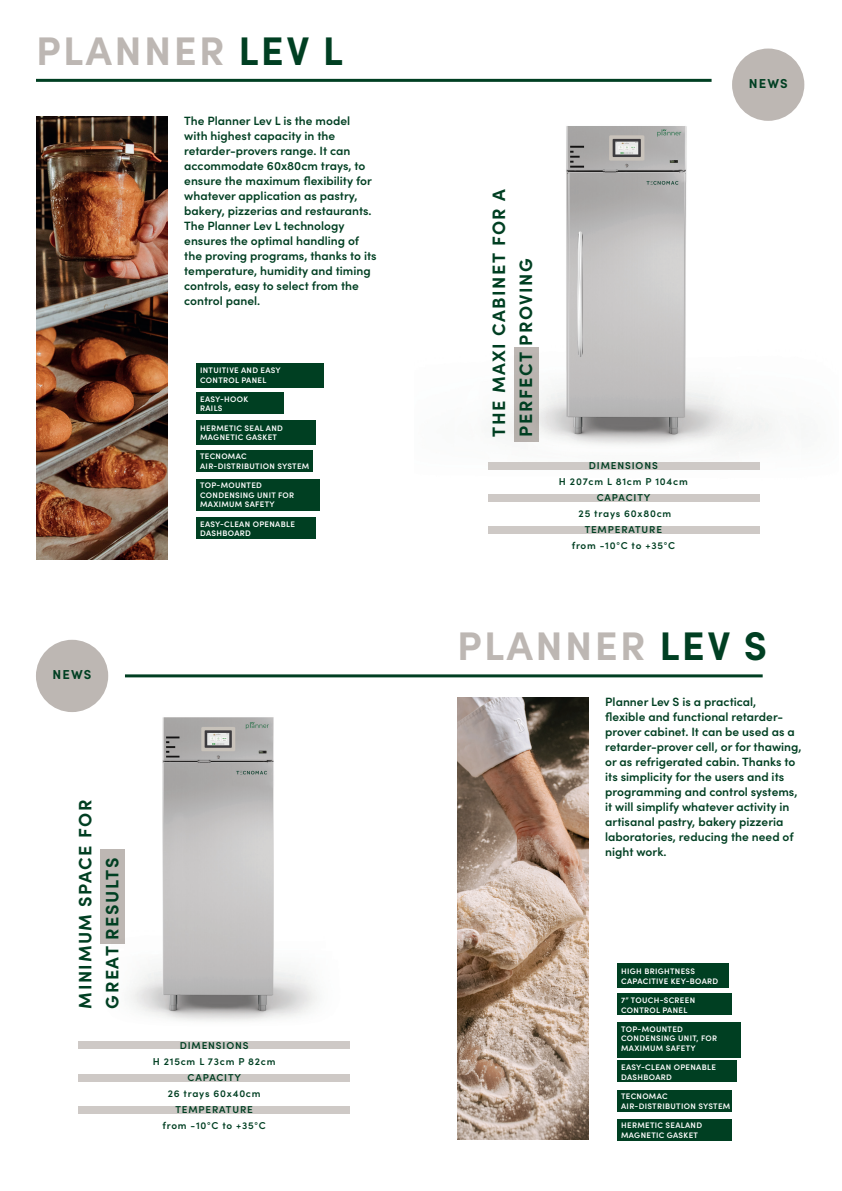
<style>
.page{position:relative;width:842px;height:1191px;background:#fff}
.page>*{position:absolute;margin:0;border:0;box-sizing:border-box;transform-origin:0 0}
.t1{font:700 40px "Sofia Pro";letter-spacing:.06em;color:#bdb7b3}
.t2{font:700 18px "Sofia Pro";letter-spacing:.085em;color:#003f22}
.t3{font:700 13px "Sofia Pro";letter-spacing:.085em;color:#003f22}
.t4{font:600 12px/15px "Sofia Pro";color:#003f22}
.t5{font:600 10px "Sofia Pro";letter-spacing:.075em;color:#003f22}
.t6{font:600 8px "Sofia Pro";letter-spacing:.04em;color:#fff}
.s1{color:#003f22}
</style>
<div class="page">
<img style="left:488px;top:83px;width:317px;height:387px">
<div style="left:488px;top:494px;width:271px;height:8px;background:#cec9c6"></div>
<div style="left:488px;top:462px;width:271px;height:7px;background:#cec9c6"></div>
<div style="left:488px;top:526px;width:271px;height:8px;background:#cec9c6"></div>
<hr style="left:125px;top:674px;width:638px;height:3px;background:#003f22">
<hr style="left:36px;top:79px;width:675px;height:3px;background:#003f22">
<img style="left:36px;top:673px;width:385px;height:376px">
<img style="left:36px;top:117px;width:132px;height:442px">
<img style="left:457px;top:697px;width:132px;height:442px">
<div style="left:196px;top:363px;width:128px;height:24px;background:#003f22"></div>
<div style="left:196px;top:392px;width:88px;height:22px;background:#003f22"></div>
<div style="left:196px;top:420px;width:120px;height:25px;background:#003f22"></div>
<div style="left:196px;top:450px;width:117px;height:22px;background:#003f22"></div>
<div style="left:196px;top:479px;width:124px;height:31px;background:#003f22"></div>
<div style="left:196px;top:517px;width:120px;height:22px;background:#003f22"></div>
<div style="left:617px;top:963px;width:111px;height:25px;background:#003f22"></div>
<div style="left:617px;top:993px;width:115px;height:22px;background:#003f22"></div>
<div style="left:617px;top:1022px;width:124px;height:35px;background:#003f22"></div>
<div style="left:617px;top:1060px;width:120px;height:22px;background:#003f22"></div>
<div style="left:617px;top:1090px;width:115px;height:21px;background:#003f22"></div>
<div style="left:617px;top:1118px;width:115px;height:22px;background:#003f22"></div>
<div style="left:79px;top:1074px;width:271px;height:7px;background:#cec9c6"></div>
<div style="left:79px;top:1041px;width:271px;height:8px;background:#cec9c6"></div>
<div style="left:79px;top:1106px;width:271px;height:7px;background:#cec9c6"></div>
<div style="left:732px;top:49px;width:72px;height:72px;background:#bdb7b3;border-radius:50%"></div>
<div style="left:36px;top:640px;width:72px;height:72px;background:#bdb7b3;border-radius:50%"></div>
<p class="t1" style="left:36px;top:20px;width:308px">PLANNER <span class="s1">LEV L</span></p>
<p class="t4" style="left:184px;top:112px;width:194px">The Planner Lev L is the model<br>with highest capacity in the retarder-provers range. It can accommodate 60x80cm trays, to ensure the maximum flexibility for whatever application as pastry, bakery, pizzerias and restaurants.<br>The Planner Lev L technology ensures the optimal handling of the proving programs, thanks to its temperature, humidity and timing controls, easy to select from the control panel.</p>
<p class="t6" style="left:200px;top:364px;width:82px">INTUITIVE AND EASY</p>
<p class="t6" style="left:200px;top:374px;width:68px">CONTROL PANEL</p>
<p class="t6" style="left:200px;top:393px;width:50px">EASY-HOOK</p>
<p class="t6" style="left:200px;top:402px;width:24px">RAILS</p>
<p class="t6" style="left:200px;top:422px;width:84px">HERMETIC SEAL AND</p>
<p class="t6" style="left:200px;top:431px;width:78px">MAGNETIC GASKET</p>
<p class="t6" style="left:200px;top:450px;width:48px">TECNOMAC</p>
<p class="t6" style="left:200px;top:460px;width:111px">AIR-DISTRIBUTION SYSTEM</p>
<p class="t6" style="left:200px;top:479px;width:63px">TOP-MOUNTED</p>
<p class="t6" style="left:200px;top:489px;width:96px">CONDENSING UNIT FOR</p>
<p class="t6" style="left:200px;top:498px;width:76px">MAXIMUM SAFETY</p>
<p class="t6" style="left:200px;top:518px;width:96px">EASY-CLEAN OPENABLE</p>
<p class="t6" style="left:200px;top:527px;width:52px">DASHBOARD</p>
<p class="t3" style="left:53px;top:665px;width:40px">NEWS</p>
<p class="t2" style="left:71px;top:1008px;width:210px;rotate:-90deg">MINIMUM SPACE FOR</p>
<p class="t2" style="left:98px;top:1008px;width:152px;rotate:-90deg">GREAT RESULTS</p>
<p class="t5" style="left:180px;top:1038px;width:70px">DIMENSIONS</p>
<p class="t5" style="left:153px;top:1054px;width:124px">H 215cm L 73cm P 82cm</p>
<p class="t5" style="left:188px;top:1070px;width:55px">CAPACITY</p>
<p class="t5" style="left:168px;top:1086px;width:94px">26 trays 60x40cm</p>
<p class="t5" style="left:175px;top:1102px;width:79px">TEMPERATURE</p>
<p class="t5" style="left:163px;top:1118px;width:105px">from -10°C to +35°C</p>
<p class="t2" style="left:485px;top:437px;width:249px;rotate:-90deg">THE MAXI CABINET FOR A</p>
<p class="t2" style="left:512px;top:437px;width:180px;rotate:-90deg">PERFECT PROVING</p>
<p class="t5" style="left:589px;top:458px;width:70px">DIMENSIONS</p>
<p class="t5" style="left:559px;top:474px;width:130px">H 207cm L 81cm P 104cm</p>
<p class="t5" style="left:597px;top:490px;width:55px">CAPACITY</p>
<p class="t5" style="left:579px;top:506px;width:94px">25 trays 60x80cm</p>
<p class="t5" style="left:585px;top:522px;width:79px">TEMPERATURE</p>
<p class="t5" style="left:572px;top:538px;width:105px">from -10°C to +35°C</p>
<p class="t3" style="left:749px;top:74px;width:40px">NEWS</p>
<p class="t1" style="left:457px;top:615px;width:311px">PLANNER <span class="s1">LEV S</span></p>
<p class="t4" style="left:605px;top:693px;width:198px">Planner Lev S is a practical,<br>flexible and functional retarder&shy;prover cabinet. It can be used as a retarder-prover cell, or for thawing, or as refrigerated cabin. Thanks to its simplicity for the users and its programming and control systems, it will simplify whatever activity in artisanal pastry, bakery pizzeria laboratories, reducing the need of night work.</p>
<p class="t6" style="left:621px;top:965px;width:76px">HIGH BRIGHTNESS</p>
<p class="t6" style="left:621px;top:975px;width:99px">CAPACITIVE KEY-BOARD</p>
<p class="t6" style="left:621px;top:994px;width:76px">7” TOUCH-SCREEN</p>
<p class="t6" style="left:621px;top:1003px;width:68px">CONTROL PANEL</p>
<p class="t6" style="left:621px;top:1023px;width:63px">TOP-MOUNTED</p>
<p class="t6" style="left:621px;top:1032px;width:98px">CONDENSING UNIT, FOR</p>
<p class="t6" style="left:621px;top:1042px;width:76px">MAXIMUM SAFETY</p>
<p class="t6" style="left:621px;top:1061px;width:96px">EASY-CLEAN OPENABLE</p>
<p class="t6" style="left:621px;top:1071px;width:52px">DASHBOARD</p>
<p class="t6" style="left:621px;top:1090px;width:48px">TECNOMAC</p>
<p class="t6" style="left:621px;top:1099px;width:111px">AIR-DISTRIBUTION SYSTEM</p>
<p class="t6" style="left:621px;top:1119px;width:82px">HERMETIC SEALAND</p>
<p class="t6" style="left:621px;top:1128px;width:78px">MAGNETIC GASKET</p>
</div>
